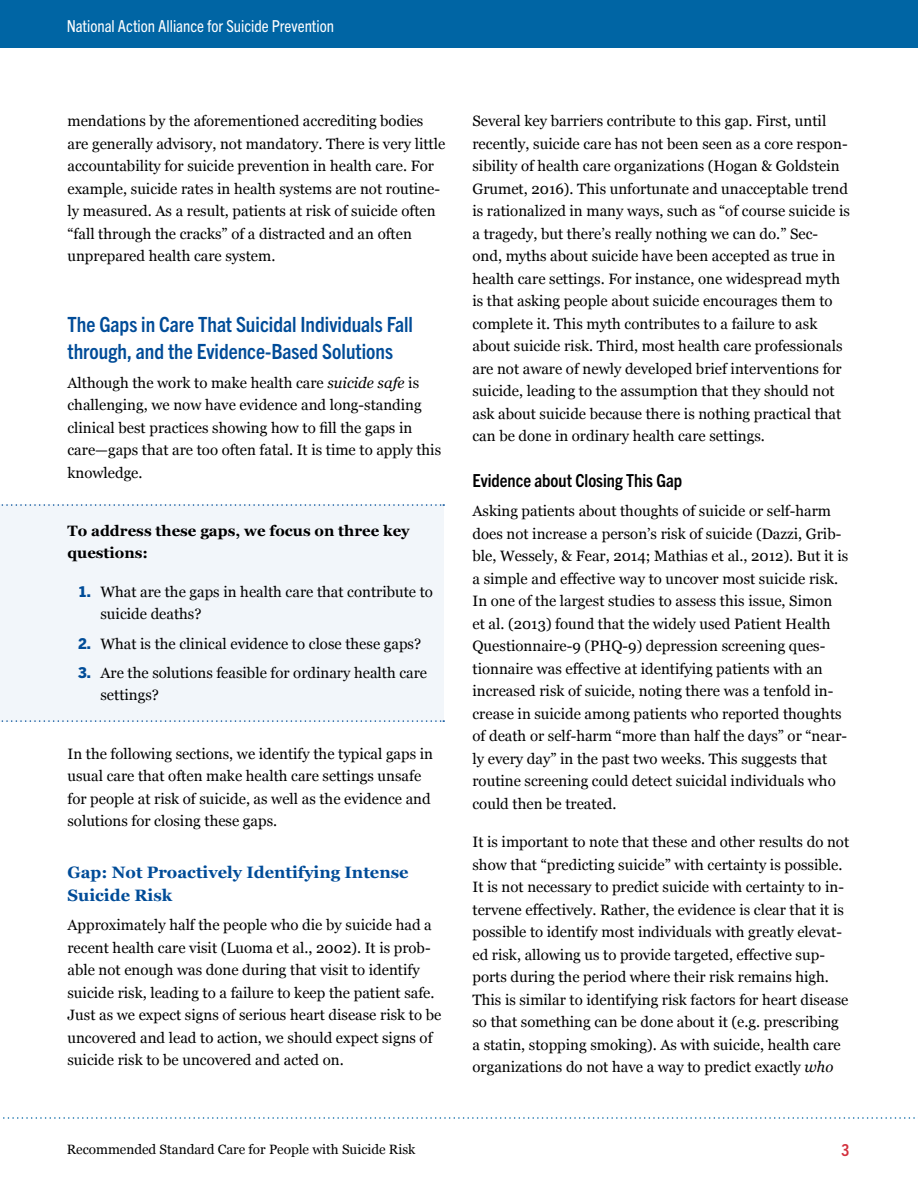
<style>
.page{position:relative;width:918px;height:1188px;background:#fff}
.page>*{position:absolute;margin:0;border:0;box-sizing:border-box;transform-origin:0 0}
.t1{font:700 condensed 21px/27px "Trade Gothic Next LT Pro";color:#004c98}
.t2{font:700 condensed 18px "Trade Gothic Next LT Pro";color:#000}
.t3{font:700 16.5px/22.5px "Georgia";color:#004c98}
.t4{font:condensed 16.5px "Trade Gothic Next LT Pro";color:#fff}
.t5{font:700 condensed 16.5px "Trade Gothic Next LT Pro";color:#d3303d}
.Body_Georgia_10_15{font:15px/22.5px "Georgia";color:#000}
.Body_Georgia_10_15-2{font:700 15px/22.5px "Georgia";color:#000}
.t6{font:13.5px "Georgia";color:#000}
.s1{font-style:italic}
.s2{font-family:"Trade Gothic Next LT Pro";font-weight:800;color:#004c98}
</style>
<div class="page">
<svg style="left:3px;top:1117px;width:912px;height:2px"></svg>
<div style="left:0;top:0;width:918px;height:48px;background:#0065a4"></div>
<div style="left:0;top:505px;width:443px;height:217px;background:#f2f6fa"></div>
<svg style="left:0;top:504px;width:444px;height:2px"></svg>
<svg style="left:1px;top:720px;width:443px;height:2px"></svg>
<p class="t4" style="left:67px;top:15px;width:269px">National Action Alliance for Suicide Prevention</p>
<p class="Body_Georgia_10_15" style="left:68px;top:109px;width:379px">mendations by the aforementioned accrediting bodies are generally advisory, not mandatory. There is very little accountability for suicide prevention in health care. For example, suicide rates in health systems are not routine&shy;ly measured. As a result, patients at risk of suicide often “fall through the cracks” of a distracted and an often unprepared health care system.</p>
<h1 class="t1" style="left:68px;top:309px;width:347px">The Gaps in Care That Suicidal Individuals Fall through, and the Evidence-Based Solutions</h1>
<p class="Body_Georgia_10_15" style="left:68px;top:371px;width:375px">Although the work to make health care <span class="s1">suicide safe</span> is challenging, we now have evidence and long-standing clinical best practices showing how to fill the gaps in care—gaps that are too often fatal. It is time to apply this knowledge.</p>
<p class="Body_Georgia_10_15-2" style="left:68px;top:518px;width:344px">To address these gaps, we focus on three key questions:</p>
<p class="Body_Georgia_10_15" style="left:100px;top:580px;width:334px;text-indent:-22px"><span class="s2">1.</span> What are the gaps in health care that contribute to suicide deaths?</p>
<p class="Body_Georgia_10_15" style="left:78px;top:631px;width:345px"><span class="s2">2.</span> What is the clinical evidence to close these gaps?</p>
<p class="Body_Georgia_10_15" style="left:100px;top:661px;width:328px;text-indent:-22px"><span class="s2">3.</span> Are the solutions feasible for ordinary health care settings?</p>
<p class="Body_Georgia_10_15" style="left:68px;top:742px;width:367px">In the following sections, we identify the typical gaps in usual care that often make health care settings unsafe for people at risk of suicide, as well as the evidence and solutions for closing these gaps.</p>
<h2 class="t3" style="left:68px;top:861px;width:343px">Gap: Not Proactively Identifying Intense<br>Suicide Risk</h2>
<p class="Body_Georgia_10_15" style="left:68px;top:913px;width:375px">Approximately half the people who die by suicide had a recent health care visit (Luoma et al., 2002). It is prob&shy;able not enough was done during that visit to identify suicide risk, leading to a failure to keep the patient safe.<br>Just as we expect signs of serious heart disease risk to be uncovered and lead to action, we should expect signs of suicide risk to be uncovered and acted on.</p>
<p class="Body_Georgia_10_15" style="left:472px;top:109px;width:379px">Several key barriers contribute to this gap. First, until recently, suicide care has not been seen as a core respon&shy;sibility of health care organizations (Hogan &amp; Goldstein Grumet, 2016). This unfortunate and unacceptable trend is rationalized in many ways, such as “of course suicide is a tragedy, but there’s really nothing we can do.” Sec&shy;ond, myths about suicide have been accepted as true in health care settings. For instance, one widespread myth is that asking people about suicide encourages them to complete it. This myth contributes to a failure to ask about suicide risk. Third, most health care professionals are not aware of newly developed brief interventions for suicide, leading to the assumption that they should not ask about suicide because there is nothing practical that can be done in ordinary health care settings.</p>
<h3 class="t2" style="left:472px;top:468px;width:211px">Evidence about Closing This Gap</h3>
<p class="Body_Georgia_10_15" style="left:472px;top:499px;width:377px">Asking patients about thoughts of suicide or self-harm does not increase a person’s risk of suicide (Dazzi, Grib&shy;ble, Wessely, &amp; Fear, 2014; Mathias et al., 2012). But it is a simple and effective way to uncover most suicide risk.<br>In one of the largest studies to assess this issue, Simon et al. (2013) found that the widely used Patient Health Questionnaire-9 (PHQ-9) depression screening ques&shy;tionnaire was effective at identifying patients with an increased risk of suicide, noting there was a tenfold in&shy;crease in suicide among patients who reported thoughts of death or self-harm “more than half the days” or “near&shy;ly every day” in the past two weeks. This suggests that routine screening could detect suicidal individuals who could then be treated.</p>
<p class="Body_Georgia_10_15" style="left:472px;top:830px;width:378px">It is important to note that these and other results do not show that “predicting suicide” with certainty is possible.<br>It is not necessary to predict suicide with certainty to in&shy;tervene effectively. Rather, the evidence is clear that it is possible to identify most individuals with greatly elevat&shy;ed risk, allowing us to provide targeted, effective sup&shy;ports during the period where their risk remains high.<br>This is similar to identifying risk factors for heart disease so that something can be done about it (e.g. prescribing a statin, stopping smoking). As with suicide, health care organizations do not have a way to predict exactly <span class="s1">who</span></p>
<p class="t6" style="left:67px;top:1140px;width:350px">Recommended Standard Care for People with Suicide Risk</p>
<p class="t5" style="left:842px;top:1139px;width:9px">3</p>
</div>
